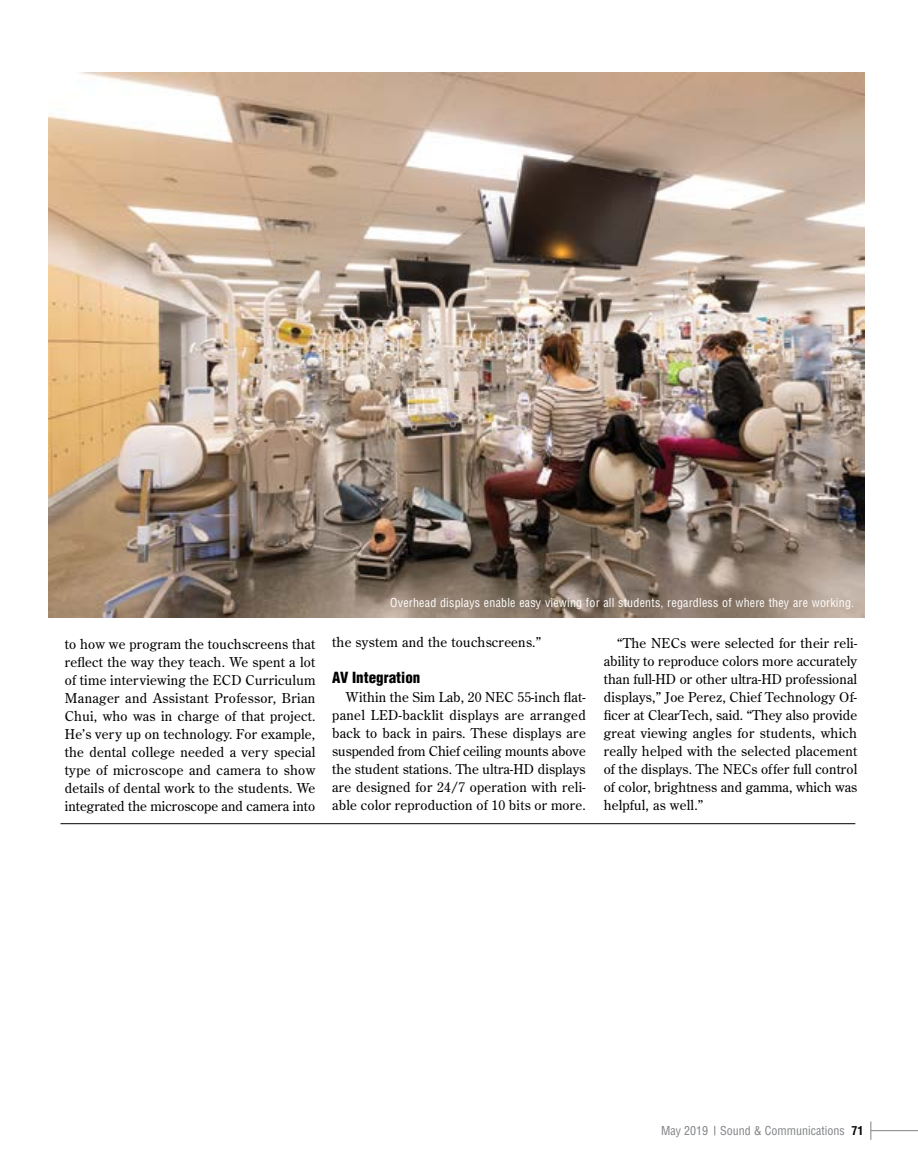
<style>
.page{position:relative;width:918px;height:1175px;background:#fff}
.page>*{position:absolute;margin:0;border:0;box-sizing:border-box;transform-origin:0 0}
.t1{font:900 condensed 15px "Helvetica";color:#000}
.t2{font:13.5px/18px "Century Old Style";letter-spacing:.015em;color:#000;text-align:justify}
.t3{font:condensed 12px "Helvetica";letter-spacing:.02em;color:#fff}
.t4{font:condensed 12px "Helvetica";color:#808285}
.s1{font-weight:700;color:#000}
</style>
<div class="page">
<hr style="left:871px;top:1130px;width:47px;height:1px;background:#808285">
<svg style="left:870px;top:1121px;width:1px;height:18px"></svg>
<hr style="left:60px;top:823px;width:795px;height:1px;background:#000">
<img style="left:48px;top:73px;width:816px;height:544px">
<p class="t2" style="left:65px;top:634px;width:252px">to how we program the touchscreens that reflect the way they teach. We spent a lot of time interviewing the ECD Curriculum Manager and Assistant Professor, Brian Chui, who was in charge of that project.<br>He’s very up on technology. For example, the dental college needed a very special type of microscope and camera to show details of dental work to the students. We integrated the microscope and camera into</p>
<p class="t3" style="left:390px;top:595px;width:466px">Overhead displays enable easy viewing for all students, regardless of where they are working.</p>
<p class="t2" style="left:332px;top:633px;width:210px">the system and the touchscreens.”</p>
<p class="t1" style="left:332px;top:668px;width:90px">AV Integration</p>
<p class="t2" style="left:332px;top:687px;width:255px;text-indent:14px">Within the Sim Lab, 20 NEC 55-inch flat&shy;panel LED-backlit displays are arranged back to back in pairs. These displays are suspended from Chief ceiling mounts above the student stations. The ultra-HD displays are designed for 24/7 operation with reli&shy;able color reproduction of 10 bits or more.</p>
<p class="t2" style="left:604px;top:633px;width:255px;text-indent:14px">“The NECs were selected for their reli&shy;ability to reproduce colors more accurately than full-HD or other ultra-HD professional displays,” Joe Perez, Chief Technology Of&shy;ficer at ClearTech, said. “They also provide great viewing angles for students, which really helped with the selected placement of the displays. The NECs offer full control of color, brightness and gamma, which was helpful, as well.”</p>
<p class="t4" style="left:661px;top:1123px;width:204px">May 2019 Sound &amp; Communications <span class="s1">71</span></p>
</div>
